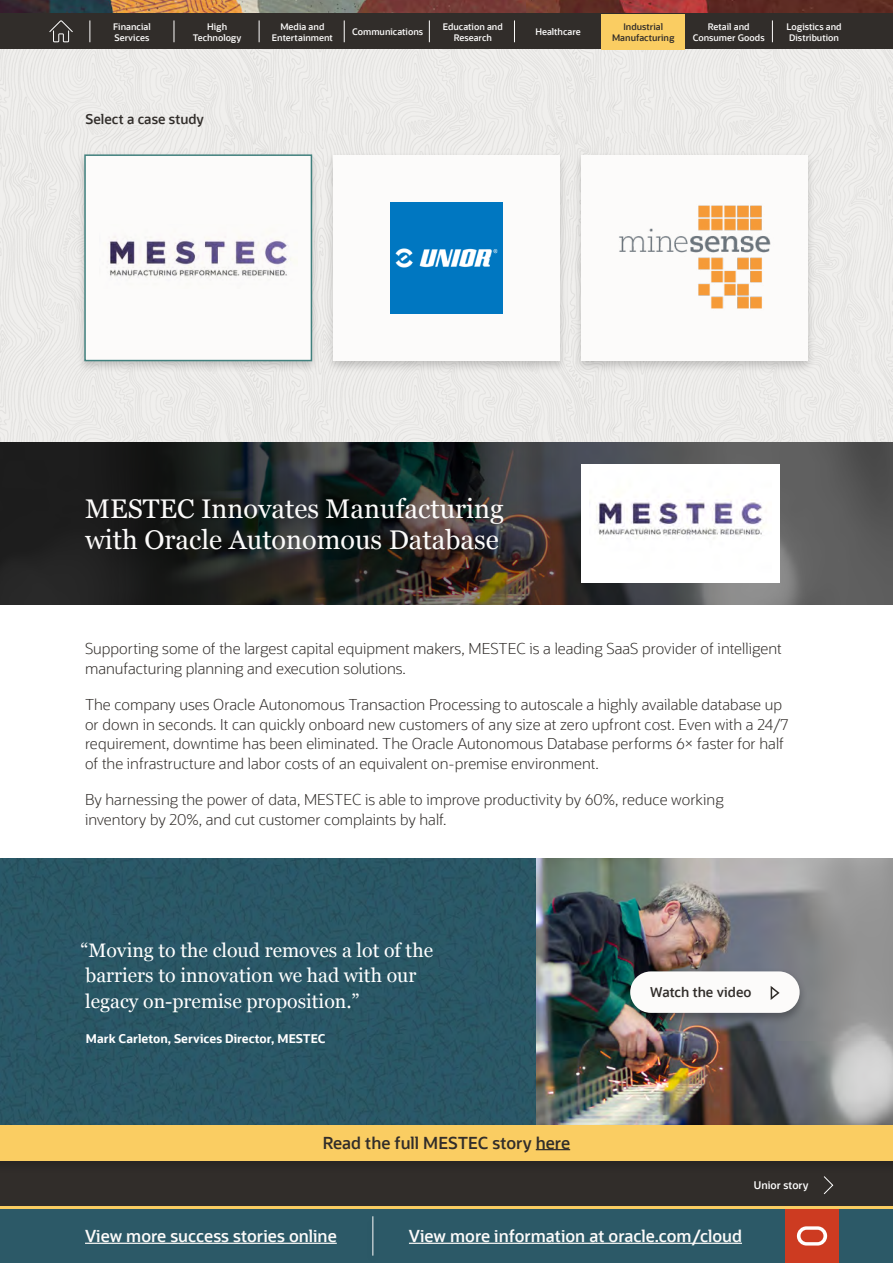
<style>
.page{position:relative;width:893px;height:1263px;background:#fff}
.page>*{position:absolute;margin:0;border:0;box-sizing:border-box;transform-origin:0 0}
.main_header{font:27px/31.5px "Georgia";color:#fcfbfa}
.quote{font:19.5px/25.5px "Georgia";color:#fff}
.t1{font:600 16.5px "Oracle Sans";color:#fcfbfa}
.main_header-2{font:600 16.5px "Oracle Sans";color:#312d2a}
.body_copy{font:300 15px/19.5px "Oracle Sans";color:#312d2a}
.Small_OS_headers{font:600 13.5px "Oracle Sans";color:#312d2a}
.CTA{font:600 13.5px "Oracle Sans";color:#312d2a}
.quote_name{font:700 12px "Oracle Sans";color:#fff}
.main_header-3{font:600 10.5px "Oracle Sans";color:#fff}
.t2{font:600 9px/10.8px "Oracle Sans";color:#fcfbfa;text-align:center}
.t3{font:600 9px/10.8px "Oracle Sans";color:#312d2a;text-align:center}
</style>
<div class="page">
<div style="left:0;top:858px;width:537px;height:264px;background:#2a5765"></div>
<img style="left:537px;top:858px;width:356px;height:264px">
<div style="left:0;top:1161px;width:893px;height:48px;background:#312d2a"></div>
<div style="left:1px;top:49px;width:892px;height:393px;background:#ecebe9"></div>
<img style="left:0;top:442px;width:893px;height:163px">
<svg style="left:823px;top:1176px;width:11px;height:19px"></svg>
<div style="left:0;top:1122px;width:893px;height:51px;background:#000;opacity:.19"></div>
<div style="left:0;top:1126px;width:893px;height:35px;background:#facd62"></div>
<hr style="left:536px;top:1149px;width:34px;height:1px;background:#312d2a">
<div style="left:622px;top:967px;width:186px;height:58px;background:#000;opacity:.3"></div>
<div style="left:630px;top:971px;width:170px;height:42px;background:#fcfbfa;border-radius:21px"></div>
<svg style="left:770px;top:986px;width:10px;height:14px"></svg>
<div style="left:582px;top:464px;width:198px;height:119px;background:#fff"></div>
<img style="left:596px;top:499px;width:169px;height:40px">
<div style="left:76px;top:151px;width:245px;height:223px;background:#000;opacity:.19"></div>
<div style="left:84px;top:154px;width:228px;height:207px;background:#fcfbfa;border:2px solid #41817e"></div>
<img style="left:110px;top:237px;width:181px;height:41px">
<div style="left:325px;top:151px;width:243px;height:222px;background:#000;opacity:.19"></div>
<div style="left:333px;top:155px;width:227px;height:206px;background:#fcfbfa"></div>
<img style="left:391px;top:202px;width:111px;height:111px">
<div style="left:573px;top:151px;width:243px;height:222px;background:#000;opacity:.19"></div>
<div style="left:582px;top:155px;width:226px;height:206px;background:#fcfbfa"></div>
<img style="left:619px;top:205px;width:152px;height:104px">
<div style="left:0;top:1209px;width:893px;height:54px;background:#2c5967"></div>
<hr style="left:85px;top:1243px;width:252px;height:1px;background:#fcfbfa">
<hr style="left:409px;top:1243px;width:333px;height:1px;background:#fcfbfa">
<div style="left:364px;top:1213px;width:17px;height:50px;background:#000;opacity:.19"></div>
<hr style="left:372px;top:1216px;width:1px;height:39px;background:#fcfbfa">
<img style="left:0;top:0;width:893px;height:14px">
<div style="left:0;top:14px;width:893px;height:35px;background:#312d2a"></div>
<div style="left:785px;top:1209px;width:54px;height:54px;background:#cd3b21"></div>
<svg style="left:797px;top:1226px;width:30px;height:19px"></svg>
<hr style="left:0;top:1206px;width:893px;height:3px;background:#facd62">
<svg style="left:49px;top:20px;width:24px;height:23px"></svg>
<svg style="left:429px;top:20px;width:1px;height:22px"></svg>
<svg style="left:514px;top:20px;width:1px;height:22px"></svg>
<svg style="left:259px;top:20px;width:1px;height:22px"></svg>
<svg style="left:174px;top:20px;width:1px;height:22px"></svg>
<svg style="left:344px;top:20px;width:1px;height:22px"></svg>
<svg style="left:772px;top:20px;width:1px;height:22px"></svg>
<svg style="left:90px;top:20px;width:1px;height:22px"></svg>
<div style="left:601px;top:14px;width:84px;height:35px;background:#facd62"></div>
<p class="t2" style="left:113px;top:21px;width:39px;text-align:left">Financial<br>Services</p>
<p class="t2" style="left:193px;top:21px;width:50px">High<br>Technology</p>
<p class="t2" style="left:272px;top:21px;width:63px">Media and<br>Entertainment</p>
<p class="t2" style="left:352px;top:27px;width:73px">Communications</p>
<p class="t2" style="left:443px;top:21px;width:62px">Education and<br>Research</p>
<p class="t2" style="left:535px;top:27px;width:47px">Healthcare</p>
<p class="t2" style="left:693px;top:21px;width:73px">Retail and<br>Consumer Goods</p>
<p class="t2" style="left:786px;top:21px;width:57px;text-align:left">Logistics and<br>Distribution</p>
<p class="t3" style="left:612px;top:21px;width:64px">Industrial<br>Manufacturing</p>
<p class="Small_OS_headers" style="left:86px;top:111px;width:120px">Select a case study</p>
<p class="main_header" style="left:85px;top:492px;width:420px">MESTEC Innovates Manufacturing with Oracle Autonomous Database</p>
<p class="body_copy" style="left:85px;top:639px;width:698px">Supporting some of the largest capital equipment makers, MESTEC is a leading SaaS provider of intelligent manufacturing planning and execution solutions.</p>
<p class="body_copy" style="left:85px;top:695px;width:705px">The company uses Oracle Autonomous Transaction Processing to autoscale a highly available database up or down in seconds. It can quickly onboard new customers of any size at zero upfront cost. Even with a 24/7 requirement, downtime has been eliminated. The Oracle Autonomous Database performs 6× faster for half of the infrastructure and labor costs of an equivalent on-premise environment.</p>
<p class="body_copy" style="left:85px;top:790px;width:640px">By harnessing the power of data, MESTEC is able to improve productivity by 60%, reduce working inventory by 20%, and cut customer complaints by half.</p>
<p class="quote" style="left:80px;top:936px;width:354px">“Moving to the cloud removes a lot of the barriers to innovation we had with our legacy on-premise proposition.”</p>
<p class="quote_name" style="left:86px;top:1030px;width:241px">Mark Carleton, Services Director, MESTEC</p>
<p class="main_header-2" style="left:323px;top:1132px;width:249px">Read the full MESTEC story here</p>
<p class="CTA" style="left:650px;top:984px;width:103px">Watch the video</p>
<p class="main_header-3" style="left:754px;top:1178px;width:56px">Unior story</p>
<p class="t1" style="left:85px;top:1226px;width:253px">View more success stories online</p>
<p class="t1" style="left:409px;top:1226px;width:335px">View more information at oracle.com/cloud</p>
</div>
